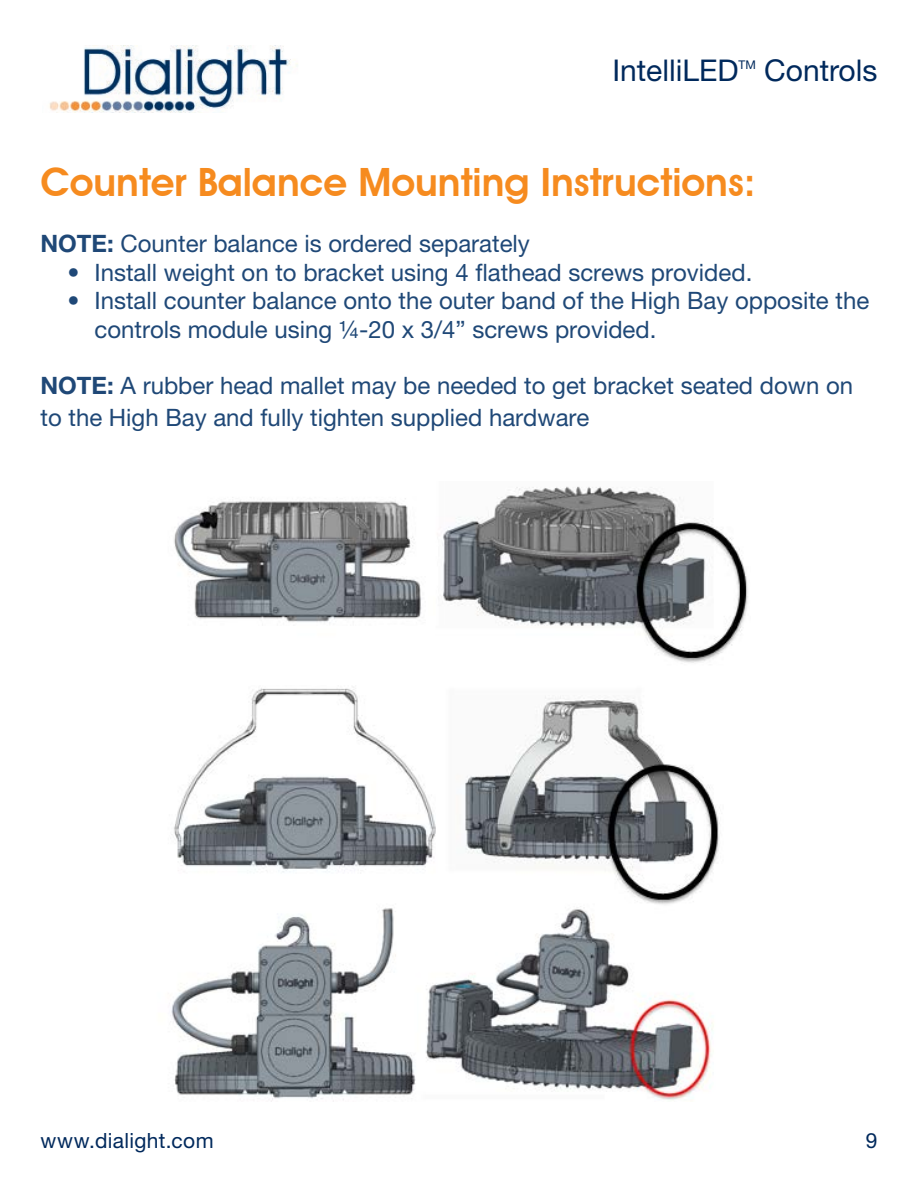
<style>
.page{position:relative;width:918px;height:1188px;background:#fff}
.page>*{position:absolute;margin:0;border:0;box-sizing:border-box;transform-origin:0 0}
.t1{font:600 39px "Avant Garde IT Cby BT";color:#f68b1f}
.t2{font:30px "Helvetica Neue LT Std";color:#00295c}
.t3{font:24px/28.8px "Helvetica Neue LT Std";color:#1f4877}
.t4{font:21px "Helvetica Neue LT Std";letter-spacing:.015em;color:#00295c}
.t5{font:12px "Helvetica Neue LT Std";color:#00295c}
.s1{font-weight:700}
</style>
<div class="page">
<img style="left:49px;top:45px;width:249px;height:68px">
<img style="left:171px;top:486px;width:577px;height:616px">
<p class="t2" style="left:612px;top:53px;width:128px">IntelliLED</p>
<p class="t5" style="left:738px;top:58px;width:19px">TM</p>
<p class="t2" style="left:764px;top:53px;width:115px">Controls</p>
<p class="t1" style="left:40px;top:159px;width:717px">Counter Balance Mounting Instructions:</p>
<p class="t3" style="left:40px;top:228px;width:491px"><span class="s1">NOTE:</span> Counter balance is ordered separately</p>
<p class="t3" style="left:68px;top:257px;width:686px">• Install weight on to bracket using 4 flathead screws provided.</p>
<p class="t3" style="left:94px;top:286px;width:776px;text-indent:-27px">• Install counter balance onto the outer band of the High Bay opposite the controls module using ¼-20 x 3/4” screws provided.</p>
<p class="t3" style="left:40px;top:369px;width:814px;line-height:31.8px"><span class="s1">NOTE:</span> A rubber head mallet may be needed to get bracket seated down on to the High Bay and fully tighten supplied hardware</p>
<p class="t4" style="left:40px;top:1128px;width:175px">www.dialight.com</p>
<p class="t4" style="left:866px;top:1128px;width:13px">9</p>
</div>
